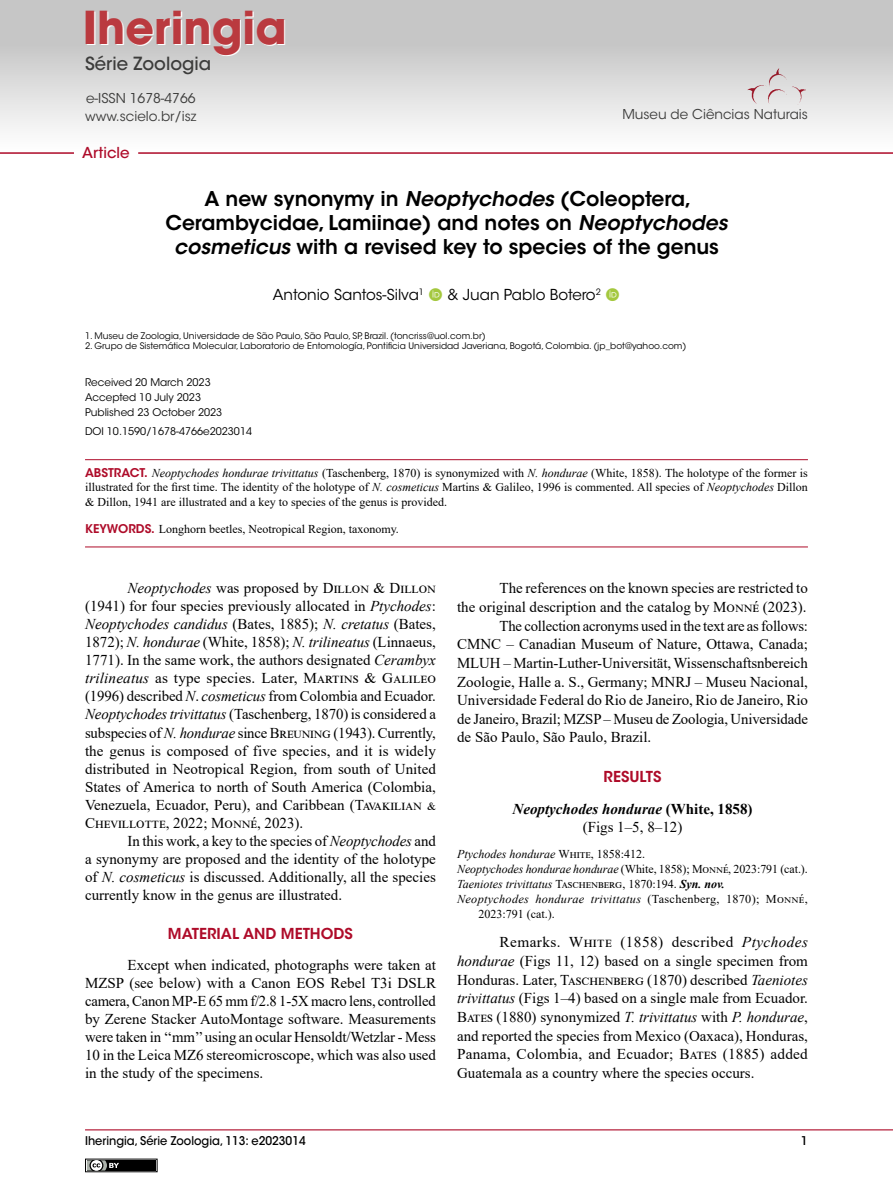
<style>
.page{position:relative;width:893px;height:1191px;background:#fff}
.page>*{position:absolute;margin:0;border:0;box-sizing:border-box;transform-origin:0 0}
.t1{font:700 45px "ITC Avant Garde Std";color:#ba3a3f}
.t2{font:600 20.25px/24px "ITC Avant Garde Std";color:#000;text-align:center}
.t3{font:500 18px "ITC Avant Garde Std";color:#3c3c3b}
.t4{font:15px/18px "Times New Roman";color:#000;text-align:justify}
.t5{font:italic 700 15px/18.6px "Times New Roman";color:#000;text-align:center}
.t6{font:15px "ITC Avant Garde Std";color:#000}
.t7{font:600 15px "ITC Avant Garde Std";color:#ae0b29}
.t8{font:500 15px "ITC Avant Garde Std";color:#ae0b29}
.t9{font:13.5px "ITC Avant Garde Std";color:#3c3c3b}
.t10{font:12px/14.4px "Times New Roman";color:#000;text-align:justify}
.t11{font:italic 12px "Times New Roman";letter-spacing:.025em;color:#000}
.t12{font:500 12px "ITC Avant Garde Std";color:#000;scale:.95 1}
.t13{font:italic 12px "Times New Roman";color:#000}
.t14{font:500 12px "ITC Avant Garde Std";color:#000}
.t15{font:10.5px/15px "ITC Avant Garde Std";color:#000}
.t16{font:9px "ITC Avant Garde Std";color:#000}
.s1{font-style:italic}
.s2{font-family:"ITC Avant Garde Std";font-weight:600;color:#ae0b29}
.s3{font-style:normal}
.s4{font-weight:400;font-style:normal}
.s5{font-weight:700;font-style:italic}
</style>
<div class="page">
<hr style="left:85px;top:1129px;width:808px;height:1px;background:#ae0b29">
<div style="left:85px;top:1158px;width:73px;height:14px;border:1px solid #000"></div>
<div style="left:87px;top:1160px;width:69px;height:10px;background:#000"></div>
<svg style="left:87px;top:1160px;width:32px;height:10px"></svg>
<div style="left:0;top:0;width:893px;height:151px;background:linear-gradient(to bottom,#bababa,#fbfbfb)"></div>
<img style="left:747px;top:67px;width:61px;height:38px">
<hr style="left:0;top:152px;width:74px;height:2px;background:#ae0b29">
<hr style="left:138px;top:152px;width:755px;height:2px;background:#ae0b29">
<hr style="left:85px;top:459px;width:723px;height:1px;background:#ae0b29">
<hr style="left:85px;top:546px;width:723px;height:1px;background:#ae0b29">
<h1 class="t1" style="left:83px;top:-2px;width:205px">Iheringia</h1>
<p class="t3" style="left:85px;top:52px;width:128px">Série Zoologia</p>
<p class="t9" style="left:85px;top:107px;width:113px">www.scielo.br/isz</p>
<p class="t9" style="left:622px;top:106px;width:187px">Museu de Ciências Naturais</p>
<p class="t9" style="left:86px;top:90px;width:111px">e-ISSN 1678-4766</p>
<p class="t8" style="left:82px;top:143px;width:49px">Article</p>
<h2 class="t2" style="left:165px;top:187px;width:564px">A new synonymy in <span class="s1">Neoptychodes</span> (Coleoptera,<br>Cerambycidae, Lamiinae) and notes on <span class="s1">Neoptychodes cosmeticus</span> with a revised key to species of the genus</h2>
<p class="t6" style="left:273px;top:285px;width:153px">Antonio Santos-Silva<sup>1</sup></p>
<p class="t6" style="left:448px;top:285px;width:155px">&amp; Juan Pablo Botero<sup>2</sup></p>
<p class="t16" style="left:85px;top:330px;width:402px">1. Museu de Zoologia, Universidade de São Paulo, São Paulo, SP, Brazil. (toncriss@uol.com.br)</p>
<p class="t16" style="left:85px;top:340px;width:603px">2. Grupo de Sistemática Molecular, Laboratorio de Entomología, Pontificia Universidad Javeriana, Bogotá, Colombia. (jp_bot@yahoo.com)</p>
<p class="t15" style="left:85px;top:374px;width:139px">Received 20 March 2023<br>Accepted 10 July 2023<br>Published 23 October 2023</p>
<p class="t15" style="left:85px;top:424px;width:169px">DOI 10.1590/1678-4766e2023014</p>
<p class="t10" style="left:85px;top:465px;width:724px"><span class="s2">ABSTRACT.</span> <span class="s1">Neoptychodes hondurae trivittatus</span> (Taschenberg, 1870) is synonymized with <span class="s1">N. hondurae</span> (White, 1858). The holotype of the former is illustrated for the first time. The identity of the holotype of <span class="s1">N. cosmeticus</span> Martins &amp; Galileo, 1996 is commented. All species of <span class="s1">Neoptychodes</span> Dillon &amp; Dillon, 1941 are illustrated and a key to species of the genus is provided.</p>
<p class="t10" style="left:85px;top:521px;width:315px"><span class="s2">KEYWORDS.</span> Longhorn beetles, Neotropical Region, taxonomy.</p>
<p class="t4" style="left:85px;top:579px;width:352px;text-indent:43px"><span class="s1">Neoptychodes</span> was proposed by Dillon &amp; Dillon (1941) for four species previously allocated in <span class="s1">Ptychodes</span>:<br><span class="s1">Neoptychodes candidus</span> (Bates, 1885); <span class="s1">N. cretatus</span> (Bates, 1872); <span class="s1">N. hondurae</span> (White, 1858); <span class="s1">N. trilineatus</span> (Linnaeus, 1771). In the same work, the authors designated <span class="s1">Cerambyx trilineatus</span> as type species. Later, Martins &amp; Galileo (1996) described <span class="s1">N</span>. <span class="s1">cosmeticus</span> from Colombia and Ecuador.<br><span class="s1">Neoptychodes trivittatus</span> (Taschenberg, 1870) is considered a subspecies of <span class="s1">N. hondurae</span> since Breuning (1943). Currently, the genus is composed of five species, and it is widely distributed in Neotropical Region, from south of United States of America to north of South America (Colombia, Venezuela, Ecuador, Peru), and Caribbean (Tavakilian &amp; Chevillotte, 2022; Monné, 2023).</p>
<p class="t4" style="left:85px;top:831px;width:352px;text-indent:43px">In this work, a key to the species of <span class="s1">Neoptychodes</span> and a synonymy are proposed and the identity of the holotype of <span class="s1">N. cosmeticus</span> is discussed. Additionally, all the species currently know in the genus are illustrated.</p>
<p class="t7" style="left:168px;top:924px;width:186px">MATERIAL AND METHODS</p>
<p class="t4" style="left:85px;top:955px;width:352px;text-indent:43px">Except when indicated, photographs were taken at MZSP (see below) with a Canon EOS Rebel T3i DSLR camera, Canon MP-E 65 mm f/2.8 1-5X macro lens, controlled by Zerene Stacker AutoMontage software. Measurements were taken in ‘‘mm’’ using an ocular Hensoldt/Wetzlar - Mess 10 in the Leica MZ6 stereomicroscope, which was also used in the study of the specimens.</p>
<p class="t4" style="left:500px;top:579px;width:310px">The references on the known species are restricted to</p>
<p class="t4" style="left:457px;top:597px;width:351px">the original description and the catalog by Monné (2023).</p>
<p class="t4" style="left:500px;top:616px;width:310px">The collection acronyms used in the text are as follows:</p>
<p class="t4" style="left:457px;top:635px;width:352px">CMNC – Canadian Museum of Nature, Ottawa, Canada;</p>
<p class="t4" style="left:457px;top:653px;width:352px">MLUH – Martin-Luther-Universität, Wissenschaftsnbereich</p>
<p class="t4" style="left:457px;top:672px;width:352px">Zoologie, Halle a. S., Germany; MNRJ – Museu Nacional,</p>
<p class="t4" style="left:457px;top:690px;width:352px">Universidade Federal do Rio de Janeiro, Rio de Janeiro, Rio</p>
<p class="t4" style="left:457px;top:709px;width:352px">de Janeiro, Brazil; MZSP – Museu de Zoologia, Universidade</p>
<p class="t4" style="left:457px;top:728px;width:196px">de São Paulo, São Paulo, Brazil.</p>
<p class="t7" style="left:604px;top:767px;width:59px">RESULTS</p>
<p class="t5" style="left:512px;top:799px;width:241px">Neoptychodes hondurae <span class="s3">(White, 1858) </span><span class="s4">(Figs 1–5, 8–12)</span></p>
<p class="t13" style="left:457px;top:845px;width:190px">Ptychodes hondurae <span class="s3">White, 1858:412.</span></p>
<p class="t10" style="left:457px;top:861px;width:352px"><span class="s1">Neoptychodes hondurae hondurae</span> (White, 1858); Monné, 2023:791 (cat.).</p>
<p class="t10" style="left:457px;top:876px;width:269px"><span class="s1">Taeniotes trivittatus</span> Taschenberg, 1870:194. <span class="s5">Syn. nov.</span></p>
<p class="t11" style="left:457px;top:891px;width:352px">Neoptychodes hondurae trivittatus <span class="s3">(Taschenberg, 1870); Monné,</span></p>
<p class="t10" style="left:478px;top:906px;width:78px">2023:791 (cat.).</p>
<p class="t4" style="left:457px;top:932px;width:352px;line-height:18.6px;text-indent:43px">Remarks. White (1858) described <span class="s1">Ptychodes hondurae</span> (Figs 11, 12) based on a single specimen from Honduras. Later, Taschenberg (1870) described <span class="s1">Taeniotes trivittatus</span> (Figs 1–4) based on a single male from Ecuador.<br>Bates (1880) synonymized <span class="s1">T. trivittatus</span> with <span class="s1">P. hondurae</span>, and reported the species from Mexico (Oaxaca), Honduras, Panama, Colombia, and Ecuador; Bates (1885) added Guatemala as a country where the species occurs.</p>
<p class="t12" style="left:85px;top:1133px;width:234px">Iheringia, Série Zoologia, 113: e2023014</p>
<p class="t14" style="left:801px;top:1132px;width:9px">1</p>
</div>
